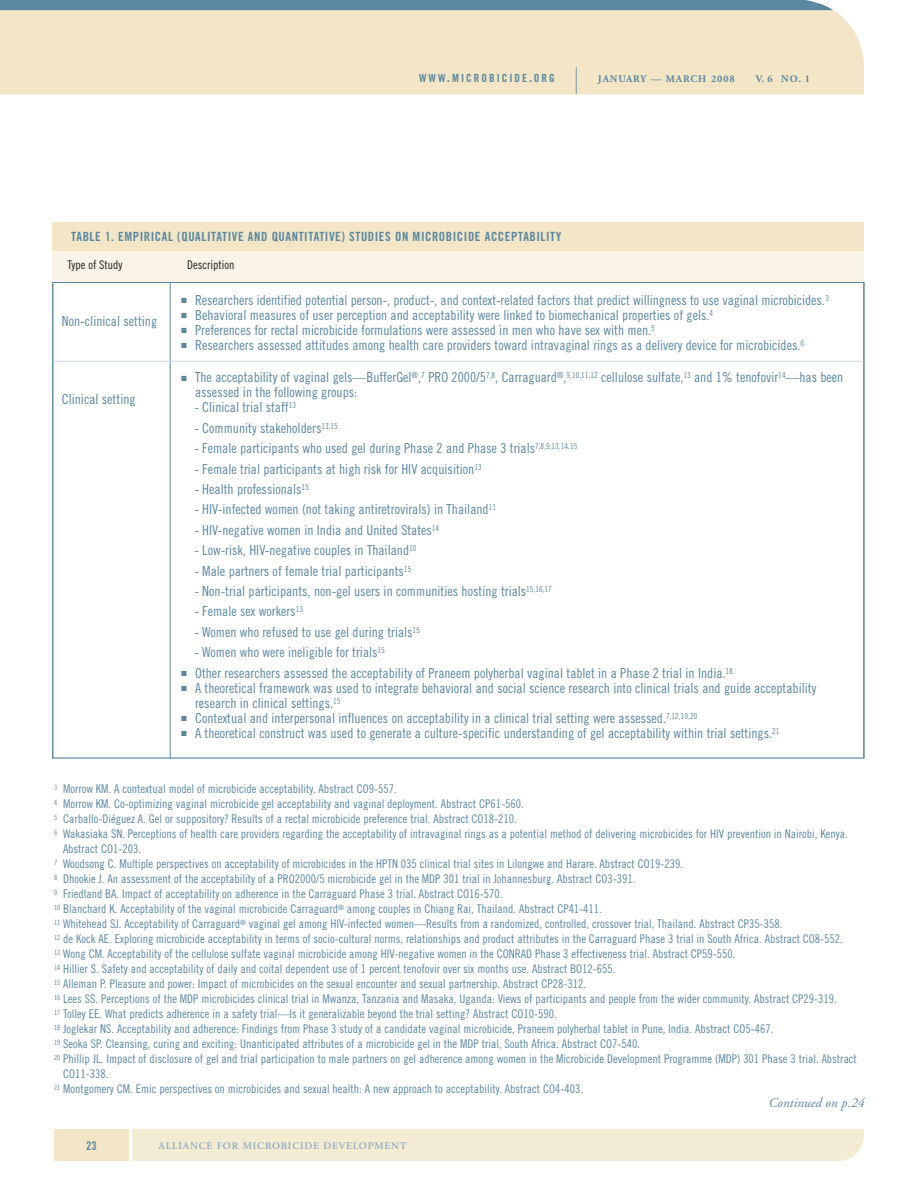
<style>
.page{position:relative;width:918px;height:1188px;background:#fff}
.page>*{position:absolute;margin:0;border:0;box-sizing:border-box;transform-origin:0 0}
.t1{font:600 39.45px "Adobe Garamond";color:#5c87a1;scale:.26 1}
.t2{font:13.8px/15px "Trade Gothic Cond Eighteen";color:#5c87a1}
.t3{font:italic 13.5px "Adobe Garamond";color:#5c87a1}
.t4{font:12.75px "Trade Gothic Bold Cond Twenty";letter-spacing:.045em;color:#5c87a1}
.t5{font:12px "Trade Gothic Cond Eighteen";color:#5c87a1}
.t6{font:12px "Trade Gothic Cond Eighteen";color:#231f20}
.t7{font:12px "Trade Gothic Bold Cond Twenty";color:#5c87a1}
.t8{font:11.25px "Trade Gothic Bold Cond Twenty";letter-spacing:.18em;color:#5c87a1}
.t9{font:600 10.2px "Adobe Garamond";letter-spacing:.075em;color:#8cabc0}
.t10{font:700 10.2px "Adobe Garamond";letter-spacing:.09em;color:#5c87a1}
.s1{font-size:15px}
</style>
<div class="page">
<hr style="left:170px;top:282px;width:1px;height:477px;background:#5c87a1">
<hr style="left:864px;top:282px;width:1px;height:477px;background:#5c87a1">
<hr style="left:53px;top:361px;width:811px;height:1px;background:#ccd9e4">
<hr style="left:53px;top:758px;width:811px;height:1px;background:#ccd9e4">
<div style="left:132px;top:1129px;width:732px;height:32px;background:#f4ebd3"></div>
<div style="left:54px;top:1129px;width:75px;height:32px;background:#f2e6c7"></div>
<div style="left:0;top:10px;width:864px;height:84px;background:#f2e6c7"></div>
<div style="left:0;top:0;width:833px;height:10px;background:#5c87a1"></div>
<div style="left:53px;top:223px;width:811px;height:30px;background:#f2e6c7"></div>
<div style="left:53px;top:252px;width:811px;height:30px;background:#f9f4e7"></div>
<p class="t8" style="left:419px;top:73px;width:137px">WWW<span class="s1">.</span>MICROBICIDE<span class="s1">.</span>ORG</p>
<h1 class="t1" style="left:575px;top:66px;width:11px">|</h1>
<p class="t10" style="left:598px;top:74px;width:138px">JANUARY — MARCH 2008</p>
<p class="t10" style="left:756px;top:74px;width:56px">V. 6 NO. 1</p>
<p class="t4" style="left:71px;top:232px;width:492px">TABLE 1. EMPIRICAL (QUALITATIVE AND QUANTITATIVE) STUDIES ON MICROBICIDE ACCEPTABILITY</p>
<p class="t6" style="left:67px;top:261px;width:57px">Type of Study</p>
<p class="t6" style="left:187px;top:261px;width:49px">Description</p>
<p class="t2" style="left:62px;top:315px;width:97px">Non-clinical setting</p>
<p class="t2" style="left:62px;top:393px;width:75px">Clinical setting</p>
<p class="t2" style="left:181px;top:293px;width:650px">✓ Researchers identified potential person-, product-, and context-related factors that predict willingness to use vaginal microbicides.<sup>3</sup></p>
<p class="t2" style="left:181px;top:308px;width:533px">✓ Behavioral measures of user perception and acceptability were linked to biomechanical properties of gels.<sup>4</sup></p>
<p class="t2" style="left:181px;top:323px;width:475px">✓ Preferences for rectal microbicide formulations were assessed in men who have sex with men.<sup>5</sup></p>
<p class="t2" style="left:181px;top:338px;width:624px">✓ Researchers assessed attitudes among health care providers toward intravaginal rings as a delivery device for microbicides.<sup>6</sup></p>
<p class="t2" style="left:195px;top:371px;width:650px;text-indent:-14px">✓ The acceptability of vaginal gels—BufferGel<sup>®</sup>,<sup>7</sup> PRO 2000/5<sup>7,8</sup>, Carraguard<sup>®</sup>,<sup>9,10,11,12</sup> cellulose sulfate,<sup>13</sup> and 1% tenofovir<sup>14</sup>—has been assessed in the following groups:</p>
<p class="t2" style="left:194px;top:401px;width:103px">- Clinical trial staff<sup>13</sup></p>
<p class="t2" style="left:194px;top:422px;width:145px">- Community stakeholders<sup>13,15</sup></p>
<p class="t2" style="left:194px;top:442px;width:384px">- Female participants who used gel during Phase 2 and Phase 3 trials<sup>7,8,9,13,14,15</sup></p>
<p class="t2" style="left:194px;top:462px;width:289px">- Female trial participants at high risk for HIV acquisition<sup>13</sup></p>
<p class="t2" style="left:194px;top:483px;width:116px">- Health professionals<sup>15</sup></p>
<p class="t2" style="left:194px;top:503px;width:303px">- HIV-infected women (not taking antiretrovirals) in Thailand<sup>11</sup></p>
<p class="t2" style="left:194px;top:524px;width:246px">- HIV-negative women in India and United States<sup>14</sup></p>
<p class="t2" style="left:194px;top:544px;width:224px">- Low-risk, HIV-negative couples in Thailand<sup>10</sup></p>
<p class="t2" style="left:194px;top:564px;width:218px">- Male partners of female trial participants<sup>15</sup></p>
<p class="t2" style="left:194px;top:585px;width:359px">- Non-trial participants, non-gel users in communities hosting trials<sup>15,16,17</sup></p>
<p class="t2" style="left:194px;top:605px;width:110px">- Female sex workers<sup>13</sup></p>
<p class="t2" style="left:194px;top:626px;width:227px">- Women who refused to use gel during trials<sup>15</sup></p>
<p class="t2" style="left:194px;top:646px;width:192px">- Women who were ineligible for trials<sup>15</sup></p>
<p class="t2" style="left:181px;top:666px;width:553px">✓ Other researchers assessed the acceptability of Praneem polyherbal vaginal tablet in a Phase 2 trial in India.<sup>18</sup></p>
<p class="t2" style="left:195px;top:681px;width:623px;text-indent:-14px">✓ A theoretical framework was used to integrate behavioral and social science research into clinical trials and guide acceptability research in clinical settings.<sup>15</sup></p>
<p class="t2" style="left:181px;top:711px;width:518px">✓ Contextual and interpersonal influences on acceptability in a clinical trial setting were assessed.<sup>7,12,19,20</sup></p>
<p class="t2" style="left:181px;top:726px;width:600px">✓ A theoretical construct was used to generate a culture-specific understanding of gel acceptability within trial settings.<sup>21</sup></p>
<p class="t5" style="left:54px;top:785px;width:344px"><sup>3</sup> Morrow KM. A contextual model of microbicide acceptability. Abstract CO9-557.</p>
<p class="t5" style="left:54px;top:800px;width:471px"><sup>4</sup> Morrow KM. Co-optimizing vaginal microbicide gel acceptability and vaginal deployment. Abstract CP61-560.</p>
<p class="t5" style="left:54px;top:815px;width:464px"><sup>5</sup> Carballo-Diéguez A. Gel or suppository? Results of a rectal microbicide preference trial. Abstract CO18-210.</p>
<p class="t5" style="left:54px;top:830px;width:795px"><sup>6</sup> Wakasiaka SN. Perceptions of health care providers regarding the acceptability of intravaginal rings as a potential method of delivering microbicides for HIV prevention in Nairobi, Kenya.</p>
<p class="t5" style="left:63px;top:845px;width:80px">Abstract CO1-203.</p>
<p class="t5" style="left:54px;top:860px;width:631px"><sup>7</sup> Woodsong C. Multiple perspectives on acceptability of microbicides in the HPTN 035 clinical trial sites in Lilongwe and Harare. Abstract CO19-239.</p>
<p class="t5" style="left:54px;top:875px;width:583px"><sup>8</sup> Dhookie J. An assessment of the acceptability of a PRO2000/5 microbicide gel in the MDP 301 trial in Johannesburg. Abstract CO3-391.</p>
<p class="t5" style="left:54px;top:890px;width:450px"><sup>9</sup> Friedland BA. Impact of acceptability on adherence in the Carraguard Phase 3 trial. Abstract CO16-570.</p>
<p class="t5" style="left:54px;top:905px;width:549px"><sup>10</sup> Blanchard K. Acceptability of the vaginal microbicide Carraguard<sup>®</sup> among couples in Chiang Rai, Thailand. Abstract CP41-411.</p>
<p class="t5" style="left:54px;top:920px;width:730px"><sup>11</sup> Whitehead SJ. Acceptability of Carraguard<sup>®</sup> vaginal gel among HIV-infected women—Results from a randomized, controlled, crossover trial, Thailand. Abstract CP35-358.</p>
<p class="t5" style="left:54px;top:935px;width:790px"><sup>12</sup> de Kock AE. Exploring microbicide acceptability in terms of socio-cultural norms, relationships and product attributes in the Carraguard Phase 3 trial in South Africa. Abstract CO8-552.</p>
<p class="t5" style="left:54px;top:950px;width:683px"><sup>13</sup> Wong CM. Acceptability of the cellulose sulfate vaginal microbicide among HIV-negative women in the CONRAD Phase 3 effectiveness trial. Abstract CP59-550.</p>
<p class="t5" style="left:54px;top:965px;width:563px"><sup>14</sup> Hillier S. Safety and acceptability of daily and coital dependent use of 1 percent tenofovir over six months use. Abstract BO12-655.</p>
<p class="t5" style="left:54px;top:980px;width:534px"><sup>15</sup> Alleman P. Pleasure and power: Impact of microbicides on the sexual encounter and sexual partnership. Abstract CP28-312.</p>
<p class="t5" style="left:54px;top:995px;width:784px"><sup>16</sup> Lees SS. Perceptions of the MDP microbicides clinical trial in Mwanza, Tanzania and Masaka, Uganda: Views of participants and people from the wider community. Abstract CP29-319.</p>
<p class="t5" style="left:54px;top:1010px;width:504px"><sup>17</sup> Tolley EE. What predicts adherence in a safety trial—Is it generalizable beyond the trial setting? Abstract CO10-590.</p>
<p class="t5" style="left:54px;top:1025px;width:721px"><sup>18</sup> Joglekar NS. Acceptability and adherence: Findings from Phase 3 study of a candidate vaginal microbicide, Praneem polyherbal tablet in Pune, India. Abstract CO5-467.</p>
<p class="t5" style="left:54px;top:1040px;width:588px"><sup>19</sup> Seoka SP. Cleansing, curing and exciting: Unanticipated attributes of a microbicide gel in the MDP trial, South Africa. Abstract CO7-540.</p>
<p class="t5" style="left:54px;top:1055px;width:804px"><sup>20</sup> Phillip JL. Impact of disclosure of gel and trial participation to male partners on gel adherence among women in the Microbicide Development Programme (MDP) 301 Phase 3 trial. Abstract</p>
<p class="t5" style="left:63px;top:1070px;width:47px">CO11-338.</p>
<p class="t5" style="left:54px;top:1085px;width:531px"><sup>21</sup> Montgomery CM. Emic perspectives on microbicides and sexual health: A new approach to acceptability. Abstract CO4-403.</p>
<p class="t3" style="left:768px;top:1098px;width:97px">Continued on p.24</p>
<p class="t7" style="left:86px;top:1141px;width:12px">23</p>
<p class="t9" style="left:159px;top:1142px;width:250px">ALLIANCE FOR MICROBICIDE DEVELOPMENT</p>
</div>
